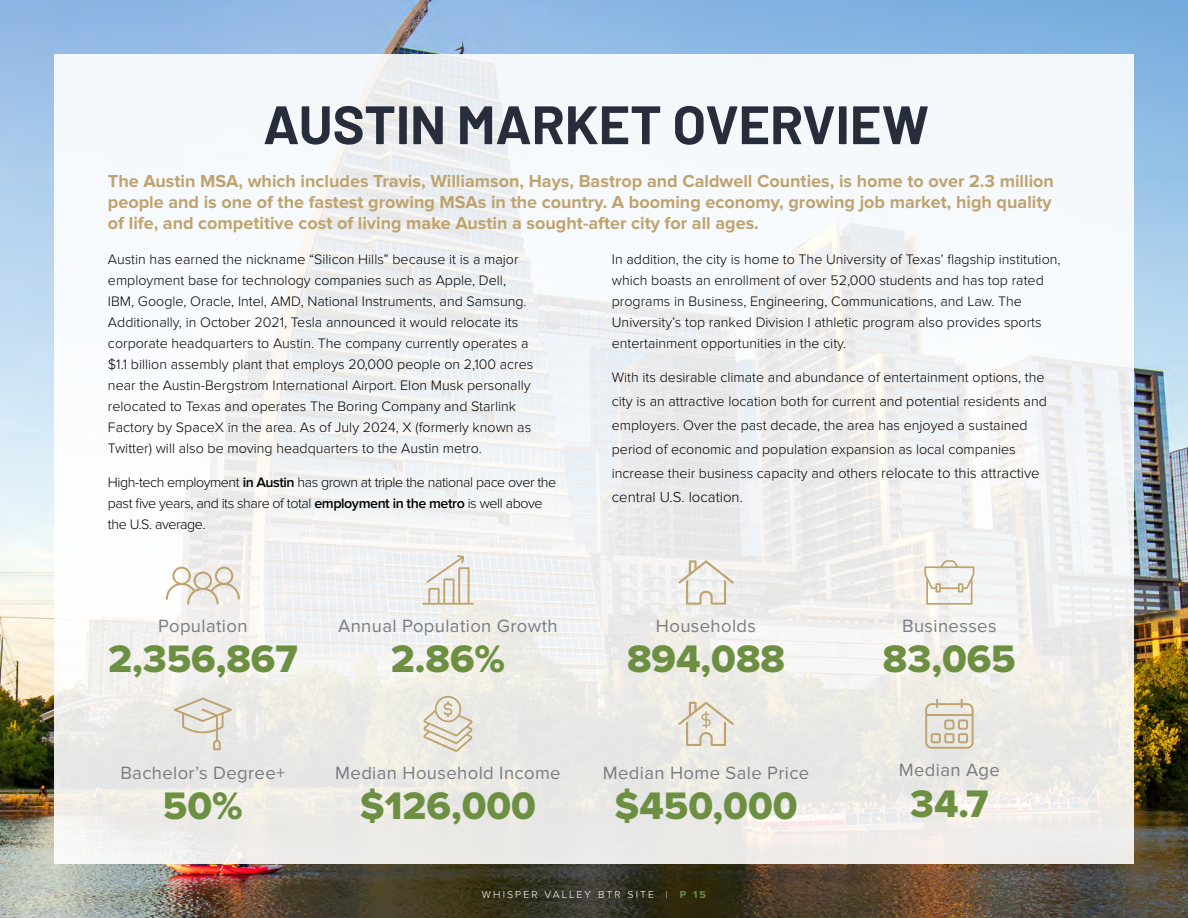
<style>
.page{position:relative;width:1188px;height:918px;background:#fff}
.page>*{position:absolute;margin:0;border:0;box-sizing:border-box;transform-origin:0 0}
.t1{font:700 54px "Barlow";color:#282d3c}
.t2{font:39.75px "Proxima Nova Extrabld";color:#6c8f42}
.t3{font:18.45px "Proxima Nova";letter-spacing:.02em;color:#787d82}
.t4{font:700 18px/21px "Proxima Nova";color:#bfa36f}
.t5{font:300 15px "Proxima Nova";color:#000}
.t6{font:300 14.25px/21px "Proxima Nova";color:#000}
.t7{font:300 14.25px/21px "Proxima Nova";letter-spacing:-.03em;color:#000}
.t8{font:300 10.5px "Proxima Nova";letter-spacing:.2em;color:#fff}
.s1{font-weight:600}
.s2{font-size:15px}
.s3{font-weight:700;color:#6c8f42}
</style>
<div class="page">
<img style="left:0;top:0;width:1188px;height:918px">
<div style="left:54px;top:54px;width:1080px;height:810px;background:linear-gradient(to right,#f2f3f4,#f0f1f1)"></div>
<svg style="left:423px;top:696px;width:50px;height:56px;background:#e1dbcc"></svg>
<svg style="left:174px;top:698px;width:58px;height:52px;background:#e1ddd2"></svg>
<svg style="left:925px;top:699px;width:49px;height:50px;background:#dcd4c1"></svg>
<svg style="left:678px;top:702px;width:56px;height:44px;background:#e3dcce"></svg>
<svg style="left:678px;top:560px;width:56px;height:45px"></svg>
<svg style="left:166px;top:567px;width:74px;height:38px"></svg>
<svg style="left:924px;top:560px;width:50px;height:45px"></svg>
<svg style="left:422px;top:555px;width:52px;height:50px"></svg>
<h1 class="t1" style="left:263px;top:85px;width:667px">AUSTIN MARKET OVERVIEW</h1>
<p class="t4" style="left:108px;top:171px;width:947px">The Austin MSA, which includes Travis, Williamson, Hays, Bastrop and Caldwell Counties, is home to over 2.3 million people and is one of the fastest growing MSAs in the country. A booming economy, growing job market, high quality of life, and competitive cost of living make Austin a sought-after city for all ages.</p>
<p class="t6" style="left:108px;top:249px;width:427px">Austin has earned the nickname “Silicon Hills” because it is a major employment base for technology companies such as Apple, Dell, IBM, Google, Oracle, Intel, AMD, National Instruments, and Samsung.<br>Additionally, in October 2021, Tesla announced it would relocate its corporate headquarters to Austin. The company currently operates a $1.1 billion assembly plant that employs 20,000 people on 2,100 acres near the Austin-Bergstrom International Airport. Elon Musk personally relocated to Texas and operates The Boring Company and Starlink Factory by SpaceX in the area. As of July 2024, X (formerly known as Twitter) will also be moving headquarters to the Austin metro.</p>
<p class="t7" style="left:108px;top:472px;width:450px">High-tech employment <span class="s1">in Austin</span> has grown at triple the national pace over the past five years, and its share of total <span class="s1">employment in the metro</span> is well above the U.S. average.</p>
<p class="t6" style="left:612px;top:249px;width:450px">In addition, the city is home to The University of Texas’ flagship institution, which boasts an enrollment of over 52,000 students and has top rated programs in Business, Engineering, Communications, and Law. The University’s top ranked Division I athletic program also provides sports entertainment opportunities in the city.</p>
<p class="t6" style="left:612px;top:366px;width:436px;line-height:24px">With its desirable climate and abundance of entertainment options, the city is an attractive location both for current and potential residents and employers. Over the past decade, the area has enjoyed a sustained period of economic and population expansion as local companies increase their business capacity and others <span class="s2">relocate to this attractive</span></p>
<p class="t5" style="left:612px;top:489px;width:133px">central U.S. location.</p>
<p class="t3" style="left:158px;top:615px;width:91px">Population</p>
<h2 class="t2" style="left:108px;top:629px;width:191px">2,356,867</h2>
<p class="t3" style="left:120px;top:762px;width:167px">Bachelor’s Degree+</p>
<h2 class="t2" style="left:163px;top:776px;width:81px">50%</h2>
<p class="t3" style="left:338px;top:615px;width:221px">Annual Population Growth</p>
<h2 class="t2" style="left:391px;top:629px;width:116px">2.86%</h2>
<p class="t3" style="left:335px;top:762px;width:227px">Median Household Income</p>
<h2 class="t2" style="left:360px;top:776px;width:178px">$126,000</h2>
<p class="t3" style="left:656px;top:615px;width:102px">Households</p>
<h2 class="t2" style="left:627px;top:629px;width:160px">894,088</h2>
<p class="t3" style="left:603px;top:762px;width:208px">Median Home Sale Price</p>
<h2 class="t2" style="left:615px;top:776px;width:184px">$450,000</h2>
<p class="t8" style="left:482px;top:888px;width:226px">WHISPER VALLEY BTR SITE | <span class="s3">P 15</span></p>
<p class="t3" style="left:902px;top:615px;width:96px">Businesses</p>
<h2 class="t2" style="left:883px;top:629px;width:134px">83,065</h2>
<p class="t3" style="left:899px;top:760px;width:103px">Median Age</p>
<h2 class="t2" style="left:910px;top:774px;width:80px">34.7</h2>
</div>
